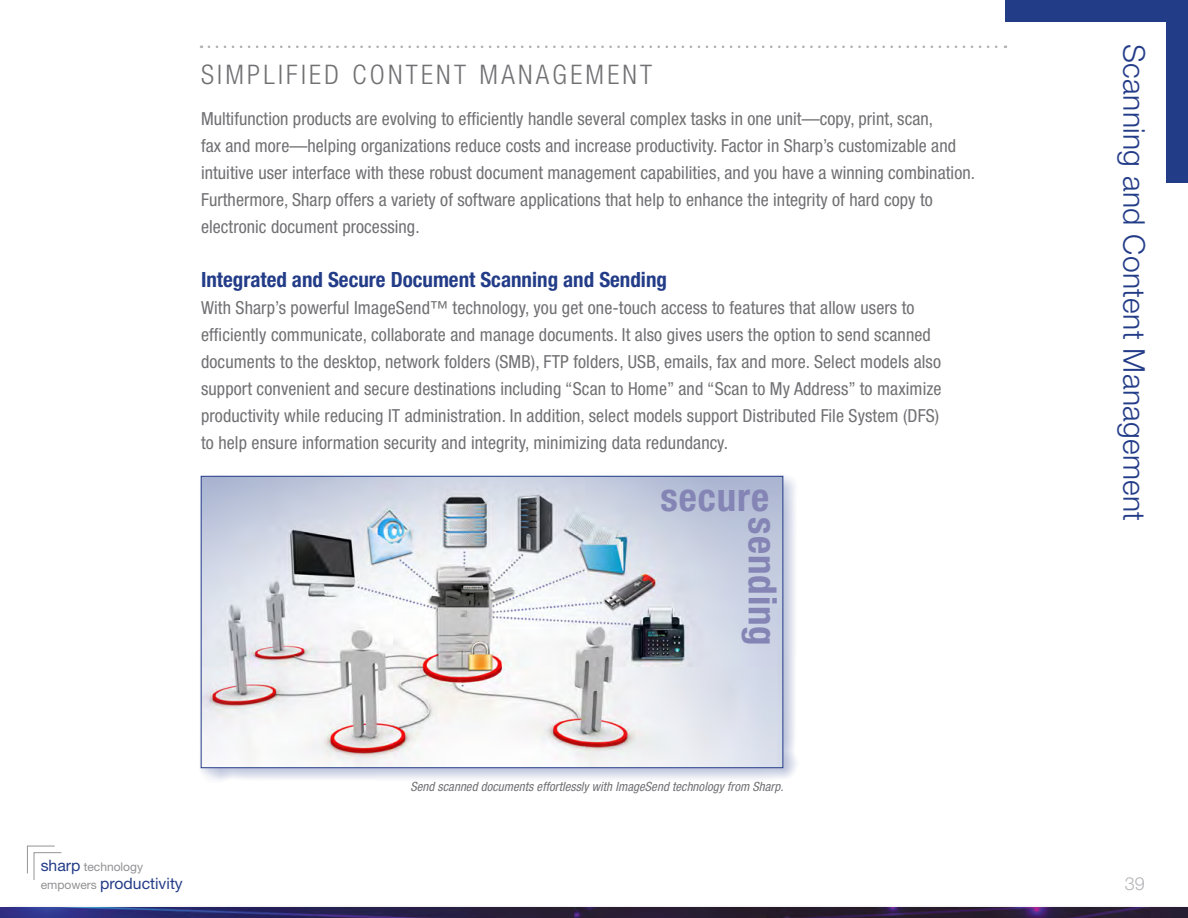
<style>
.page{position:relative;width:1188px;height:918px;background:#fff}
.page>*{position:absolute;margin:0;border:0;box-sizing:border-box;transform-origin:0 0}
.t1{font:700 condensed 39px "Helvetica Neue LT Std";letter-spacing:.025em;color:#8485b5}
.t2{font:300 30px "Helvetica Neue LT Std";letter-spacing:.01em;color:#233c88}
.t3{font:300 condensed 27px "Helvetica Neue LT Std";letter-spacing:.12em;color:#717073}
.t4{font:700 condensed 21px "Helvetica Neue LT Std";color:#233c88}
.t5{font:condensed 18px/27px "Helvetica Neue LT Std";letter-spacing:.005em;color:#717073}
.t6{font:300 18px "Helvetica Neue LT Std";color:#b3b3b6}
.t7{font:15.75px "Helvetica Neue LT Std";color:#233c88}
.t8{font:italic condensed 12.75px "Helvetica Neue LT Std";letter-spacing:.005em;color:#717073}
.t9{font:12px "Helvetica Neue LT Std";color:#919194}
.s1{font-size:15.75px;color:#233c88}
.s2{font-size:12px;color:#919194}
</style>
<div class="page">
<div style="left:1166px;top:0;width:22px;height:183px;background:#233c88"></div>
<div style="left:1005px;top:0;width:183px;height:22px;background:#233c88"></div>
<svg style="left:209px;top:46px;width:797px;height:2px"></svg>
<div style="left:199px;top:474px;width:599px;height:309px;background:#233c88;opacity:.3"></div>
<img style="left:203px;top:478px;width:578px;height:288px">
<div style="left:201px;top:476px;width:582px;height:292px;border:1px solid #233c88"></div>
<svg style="left:27px;top:845px;width:35px;height:35px"></svg>
<div style="left:0;top:903px;width:1188px;height:15px;background:#fafafa"></div>
<img style="left:0;top:907px;width:1188px;height:11px">
<h3 class="t3" style="left:201px;top:59px;width:453px">SIMPLIFIED CONTENT MANAGEMENT</h3>
<p class="t5" style="left:201px;top:105px;width:776px">Multifunction products are evolving to efficiently handle several complex tasks in one unit—copy, print, scan,<br>fax and more—helping organizations reduce costs and increase productivity. Factor in Sharp’s customizable and intuitive user interface with these robust document management capabilities, and you have a winning combination.<br>Furthermore, Sharp offers a variety of software applications that help to enhance the integrity of hard copy to electronic document processing.</p>
<p class="t4" style="left:201px;top:266px;width:468px">Integrated and Secure Document Scanning and Sending</p>
<p class="t5" style="left:201px;top:294px;width:742px">With Sharp’s powerful ImageSend™ technology, you get one-touch access to features that allow users to efficiently communicate, collaborate and manage documents. It also gives users the option to send scanned documents to the desktop, network folders (SMB), FTP folders, USB, emails, fax and more. Select models also support convenient and secure destinations including “Scan to Home” and “Scan to My Address” to maximize productivity while reducing IT administration. In addition, select models support Distributed File System (DFS) to help ensure information security and integrity, minimizing data redundancy.</p>
<h1 class="t1" style="left:660px;top:473px;width:110px">secure</h1>
<h1 class="t1" style="left:786px;top:517px;width:130px;rotate:90deg">sending</h1>
<p class="t9" style="left:41px;top:859px;width:104px"><span class="s1">sharp</span> technology</p>
<p class="t7" style="left:41px;top:874px;width:144px"><span class="s2">empowers</span> productivity</p>
<p class="t8" style="left:410px;top:779px;width:375px">Send scanned documents effortlessly with ImageSend technology from Sharp.</p>
<h2 class="t2" style="left:1152px;top:44px;width:478px;rotate:90deg">Scanning and Content Management</h2>
<p class="t6" style="left:1125px;top:872px;width:22px">39</p>
</div>
